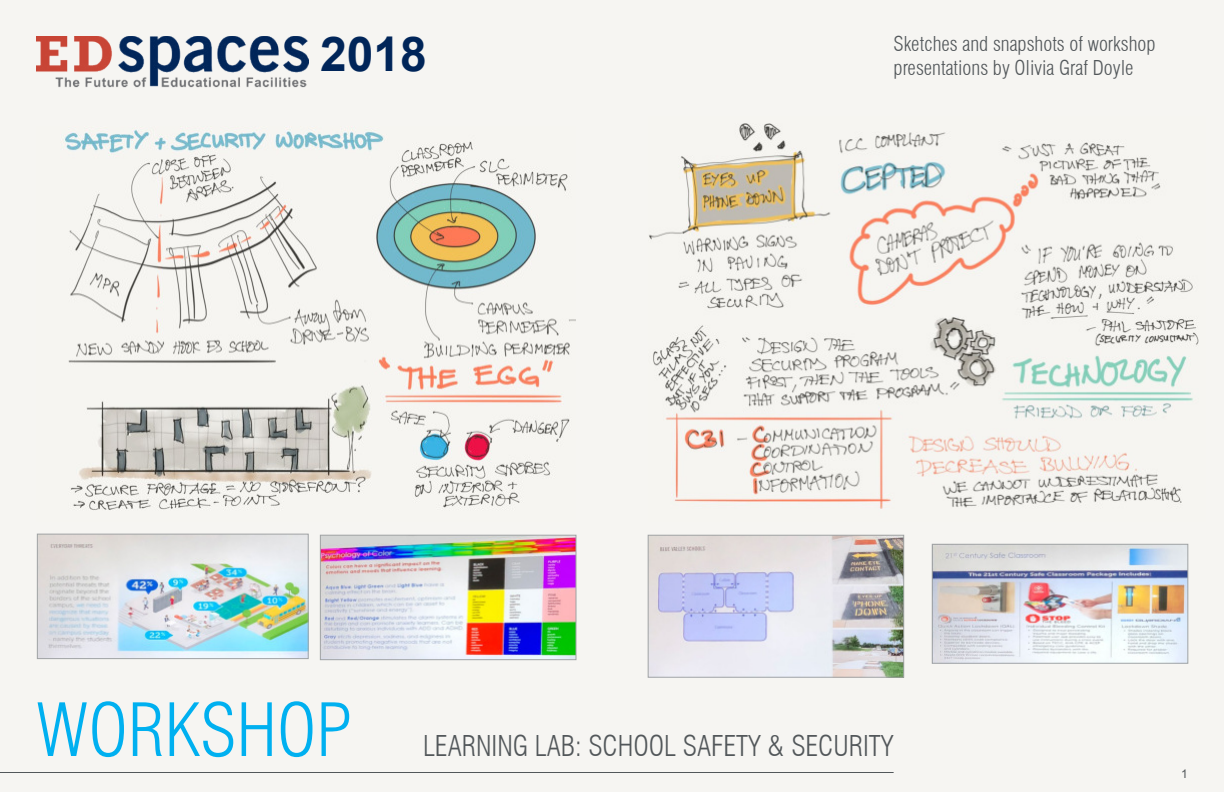
<style>
.page{position:relative;width:1224px;height:792px;background:#f6f5f2}
.page>*{position:absolute;margin:0;border:0;box-sizing:border-box;transform-origin:0 0}
.t1{font:300 condensed 72px "Swiss 721 BT";color:#00b0f0}
.t2{font:700 48px "Arial";color:#002559}
.t3{font:300 condensed 28px "Swiss 721 BT";color:#52575a}
.t4{font:300 condensed 20px "Swiss 721 BT";color:#52575a}
.t5{font:12px "Arial";color:#000}
.s1{color:#52575a}
</style>
<div class="page">
<img style="left:64px;top:128px;width:512px;height:382px">
<img style="left:649px;top:123px;width:550px;height:386px">
<img style="left:650px;top:537px;width:252px;height:138px">
<div style="left:648px;top:535px;width:256px;height:142px;border:1px solid #a0a3a4"></div>
<img style="left:934px;top:546px;width:252px;height:115px">
<div style="left:932px;top:544px;width:256px;height:119px;border:1px solid #a0a3a4"></div>
<img style="left:322px;top:537px;width:252px;height:121px">
<div style="left:320px;top:535px;width:256px;height:125px;border:1px solid #a0a3a4"></div>
<img style="left:39px;top:536px;width:267px;height:121px">
<div style="left:37px;top:534px;width:271px;height:125px;border:1px solid #a0a3a4"></div>
<hr style="left:0;top:772px;width:894px;height:1px;background:#52575a">
<img style="left:36px;top:36px;width:272px;height:52px">
<h2 class="t2" style="left:320px;top:26px;width:108px">2018</h2>
<p class="t4" style="left:894px;top:36px;width:263px">Sketches and snapshots of workshop</p>
<p class="t4" style="left:894px;top:60px;width:242px">presentations by Olivia Graf Doyle</p>
<h1 class="t1" style="left:36px;top:701px;width:318px">WORKSHOP</h1>
<h3 class="t3" style="left:423px;top:735px;width:472px">LEARNING LAB: SCHOOL SAFETY &amp; SECURITY</h3>
<p class="t5" style="left:1181px;top:767px;width:8px">2<span class="s1">1</span></p>
</div>
